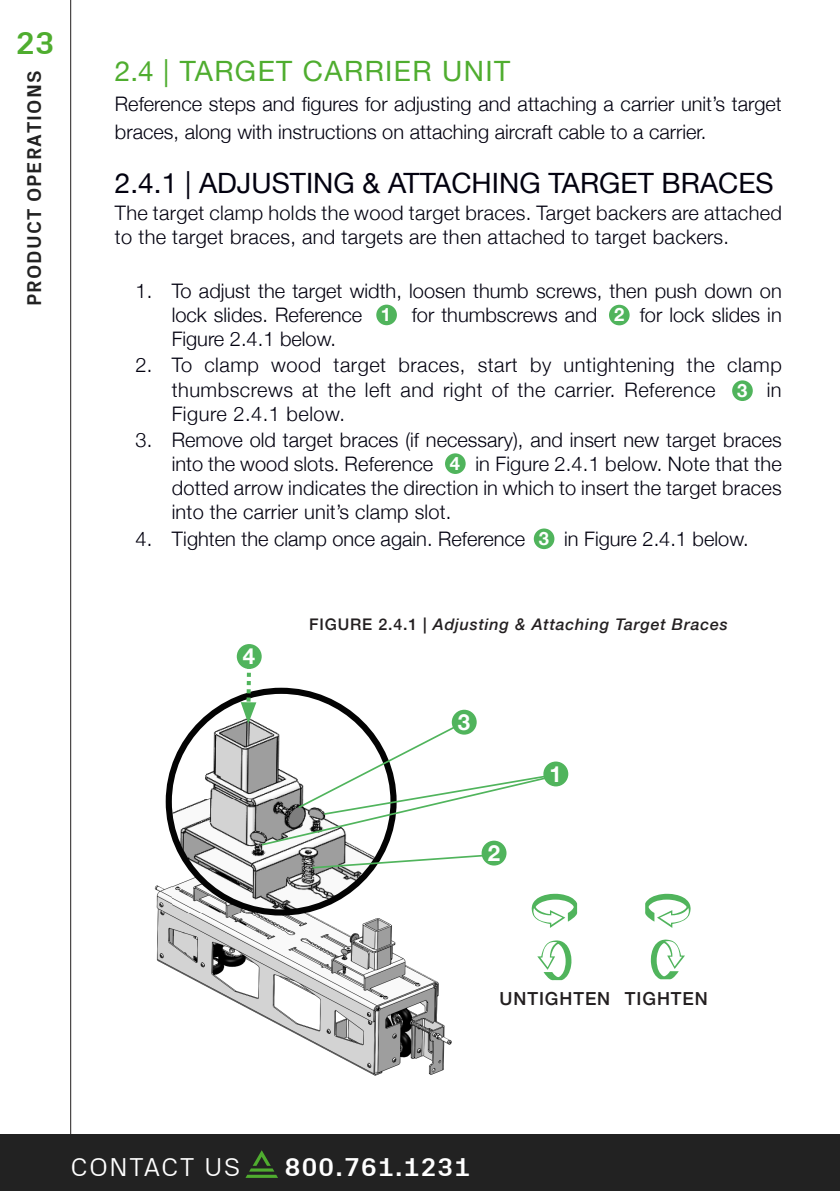
<style>
.page{position:relative;width:840px;height:1191px;background:#fff}
.page>*{position:absolute;margin:0;border:0;box-sizing:border-box;transform-origin:0 0}
.t1{font:700 32px "Px Grotesk";color:#4fad2f}
.t2{font:28px "Helvetica Neue";color:#02010f}
.t3{font:28px "Helvetica Neue";letter-spacing:.05em;color:#4fad2f}
.t4{font:700 26px "Px Grotesk";letter-spacing:.05em;color:#fff}
.t5{font:300 26px "Px Grotesk";letter-spacing:.045em;color:#fff;scale:1.05 1}
.t6{font:700 22.2px "Helvetica Neue";color:#fff}
.t7{font:300 20px/24px "Helvetica Neue";color:#02010f}
.t8{font:300 20px/24px "Helvetica Neue";letter-spacing:.025em;color:#02010f}
.t9{font:700 20px "Px Grotesk";letter-spacing:.05em;color:#222}
.t10{font:700 18.4px "Helvetica Neue";color:#fff}
.t11{font:500 18px "Helvetica Neue";letter-spacing:.05em;color:#231f20}
.t12{font:italic 500 16px "Helvetica Neue";letter-spacing:.05em;color:#231f20}
.s1{font-style:normal}
</style>
<div class="page">
<hr style="left:70px;top:0;width:1px;height:1191px;background:#231f20">
<div style="left:0;top:1134px;width:839px;height:57px;background:#222"></div>
<svg style="left:245px;top:1150px;width:33px;height:27px"></svg>
<img style="left:154px;top:799px;width:298px;height:277px">
<svg style="left:166px;top:695px;width:230px;height:220px"></svg>
<div style="left:376px;top:305px;width:20px;height:20px;background:#50b45c;border-radius:50%"></div>
<div style="left:608px;top:305px;width:21px;height:20px;background:#50b45c;border-radius:50%"></div>
<div style="left:731px;top:380px;width:21px;height:21px;background:#50b45c;border-radius:50%"></div>
<svg style="left:537px;top:940px;width:34px;height:40px"></svg>
<svg style="left:650px;top:939px;width:34px;height:40px"></svg>
<svg style="left:531px;top:893px;width:46px;height:35px"></svg>
<svg style="left:645px;top:893px;width:45px;height:35px"></svg>
<svg style="left:240px;top:644px;width:317px;height:202px"></svg>
<div style="left:543px;top:761px;width:25px;height:25px;background:#50b45c;border-radius:50%"></div>
<svg style="left:310px;top:853px;width:185px;height:16px"></svg>
<div style="left:481px;top:840px;width:25px;height:25px;background:#50b45c;border-radius:50%"></div>
<div style="left:237px;top:644px;width:24px;height:25px;background:#50b45c;border-radius:50%"></div>
<div style="left:445px;top:453px;width:20px;height:21px;background:#50b45c;border-radius:50%"></div>
<div style="left:533px;top:528px;width:21px;height:21px;background:#50b45c;border-radius:50%"></div>
<p class="t1" style="left:16px;top:24px;width:40px">23</p>
<p class="t9" style="left:22px;top:306px;width:236px;rotate:-90deg">PRODUCT OPERATIONS</p>
<p class="t3" style="left:115px;top:50px;width:396px">2.4 | TARGET CARRIER UNIT</p>
<p class="t7" style="left:115px;top:89px;width:668px;line-height:28px">Reference steps and figures for adjusting and attaching a carrier unit’s target braces, along with instructions on attaching aircraft cable to a carrier.</p>
<p class="t2" style="left:115px;top:163px;width:660px">2.4.1 | ADJUSTING &amp; ATTACHING TARGET BRACES</p>
<p class="t7" style="left:115px;top:199px;width:668px">The target clamp holds the wood target braces. Target backers are attached to the target braces, and targets are then attached to target backers.</p>
<p class="t7" style="left:172px;top:277px;width:611px;text-indent:-36px">1. To adjust the target width, loosen thumb screws, then push down on lock slides. Reference</p>
<p class="t7" style="left:411px;top:301px;width:187px">for thumbscrews and</p>
<p class="t7" style="left:639px;top:301px;width:143px">for lock slides in</p>
<p class="t10" style="left:381px;top:300px;width:12px">1</p>
<p class="t10" style="left:613px;top:300px;width:12px">2</p>
<p class="t7" style="left:172px;top:325px;width:166px">Figure 2.4.1 below.</p>
<p class="t8" style="left:172px;top:352px;width:611px;text-indent:-36px">2. To clamp wood target braces, start by untightening the clamp thumbscrews at the left and right of the carrier. Reference</p>
<p class="t7" style="left:766px;top:376px;width:16px">in</p>
<p class="t10" style="left:736px;top:376px;width:12px">3</p>
<p class="t8" style="left:172px;top:400px;width:175px">Figure 2.4.1 below.</p>
<p class="t7" style="left:172px;top:427px;width:611px;text-indent:-36px">3. Remove old target braces (if necessary), and insert new target braces into the wood slots. Reference</p>
<p class="t7" style="left:172px;top:451px;width:611px;text-align:justify;text-indent:303px">in Figure 2.4.1 below. Note that the dotted arrow indicates the direction in which to insert the target braces into the carrier unit’s clamp slot.</p>
<p class="t7" style="left:136px;top:525px;width:391px">4. Tighten the clamp once again. Reference</p>
<p class="t7" style="left:564px;top:525px;width:186px">in Figure 2.4.1 below.</p>
<p class="t10" style="left:449px;top:449px;width:12px">4</p>
<p class="t10" style="left:538px;top:524px;width:12px">3</p>
<p class="t6" style="left:243px;top:639px;width:14px">4</p>
<p class="t12" style="left:309px;top:610px;width:420px"><span class="s1">FIGURE 2.4.1 |</span> Adjusting &amp; Attaching Target Braces</p>
<p class="t6" style="left:457px;top:704px;width:14px">3</p>
<p class="t6" style="left:487px;top:835px;width:14px">2</p>
<p class="t6" style="left:549px;top:756px;width:14px">1</p>
<p class="t11" style="left:499px;top:984px;width:112px">UNTIGHTEN</p>
<p class="t11" style="left:624px;top:984px;width:84px">TIGHTEN</p>
<h3 class="t5" style="left:70px;top:1151px;width:163px">CONTACT US</h3>
<h3 class="t4" style="left:284px;top:1151px;width:187px">800.761.1231</h3>
</div>
